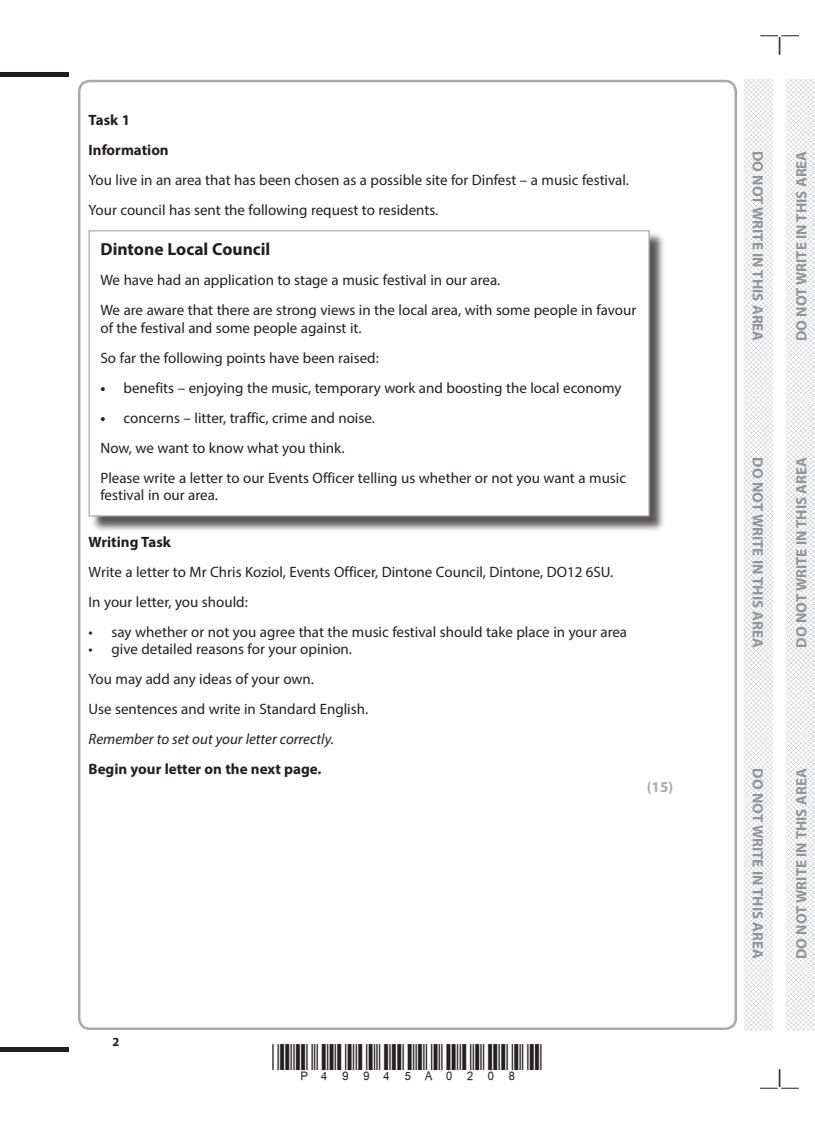
<style>
.page{position:relative;width:815px;height:1124px;background:#fff}
.page>*{position:absolute;margin:0;border:0;box-sizing:border-box;transform-origin:0 0}
.t1{font:700 17.5px "Myriad Pro";color:#231f20}
.t2{font:15px/30px "Myriad Pro";color:#231f20}
.t3{font:700 15px "Myriad Pro";color:#939598}
.t4{font:700 15px/30px "Myriad Pro";color:#231f20}
.t5{font:italic 15px "Myriad Pro";color:#231f20}
.t6{font:700 15px "Myriad Pro";color:#a8a9ad}
.t7{font:700 12.5px "Myriad Pro";color:#231f20}
.s1{font-weight:700}
</style>
<div class="page">
<div style="left:0;top:72px;width:69px;height:5px;background:#231f20"></div>
<hr style="left:0;top:1047px;width:69px;height:4px;background:#231f20">
<svg style="left:760px;top:35px;width:39px;height:20px"></svg>
<svg style="left:760px;top:1069px;width:39px;height:19px"></svg>
<img style="left:744px;top:80px;width:28px;height:949px">
<img style="left:787px;top:80px;width:28px;height:949px">
<div style="left:90px;top:232px;width:575px;height:300px;background:#231f20;opacity:.75"></div>
<div style="left:89px;top:231px;width:560px;height:285px;background:#fff"></div>
<div style="left:89px;top:230px;width:561px;height:286px;border:1px solid #a8a9ad"></div>
<p class="t4" style="left:89px;top:104px;width:82px">Task 1<br>Information</p>
<p class="t2" style="left:89px;top:164px;width:542px">You live in an area that has been chosen as a possible site for Dinfest – a music festival.<br>Your council has sent the following request to residents.</p>
<p class="t1" style="left:100px;top:238px;width:171px">Dintone Local Council</p>
<p class="t2" style="left:100px;top:265px;width:537px">We have had an application to stage a music festival in our area.<br>We are aware that there are strong views in the local area, with some people in favour</p>
<p class="t2" style="left:100px;top:312px;width:280px">of the festival and some people against it.<br>So far the following points have been raised:</p>
<p class="t2" style="left:100px;top:372px;width:522px"><span class="s1">•</span> benefits – enjoying the music, temporary work and boosting the local economy</p>
<p class="t2" style="left:100px;top:402px;width:527px"><span class="s1">•</span> concerns – litter, traffic, crime and noise.<br>Now, we want to know what you think.<br>Please write a letter to our Events Officer telling us whether or not you want a music</p>
<p class="t2" style="left:100px;top:480px;width:119px">festival in our area.</p>
<p class="t4" style="left:89px;top:526px;width:84px">Writing Task</p>
<p class="t2" style="left:89px;top:556px;width:526px">Write a letter to Mr Chris Koziol, Events Officer, Dintone Council, Dintone, DO12 6SU.<br>In your letter, you should:</p>
<p class="t2" style="left:89px;top:616px;width:540px">• say whether or not you agree that the music festival should take place in your area</p>
<p class="t2" style="left:89px;top:633px;width:281px">• give detailed reasons for your opinion.<br>You may add any ideas of your own.<br>Use sentences and write in Standard English.</p>
<p class="t5" style="left:89px;top:729px;width:247px">Remember to set out your letter correctly.</p>
<p class="t4" style="left:89px;top:753px;width:234px">Begin your letter on the next page.</p>
<p class="t6" style="left:647px;top:776px;width:28px">(15)</p>
<p class="t7" style="left:112px;top:1033px;width:8px">2</p>
<p class="t3" style="left:767px;top:151px;width:192px;rotate:90deg">DO NOT WRITE IN THIS AREA</p>
<p class="t3" style="left:792px;top:341px;width:192px;rotate:-90deg">DO NOT WRITE IN THIS AREA</p>
<p class="t3" style="left:767px;top:457px;width:192px;rotate:90deg">DO NOT WRITE IN THIS AREA</p>
<p class="t3" style="left:792px;top:647px;width:192px;rotate:-90deg">DO NOT WRITE IN THIS AREA</p>
<p class="t3" style="left:767px;top:768px;width:192px;rotate:90deg">DO NOT WRITE IN THIS AREA</p>
<p class="t3" style="left:792px;top:958px;width:192px;rotate:-90deg">DO NOT WRITE IN THIS AREA</p>
</div>
